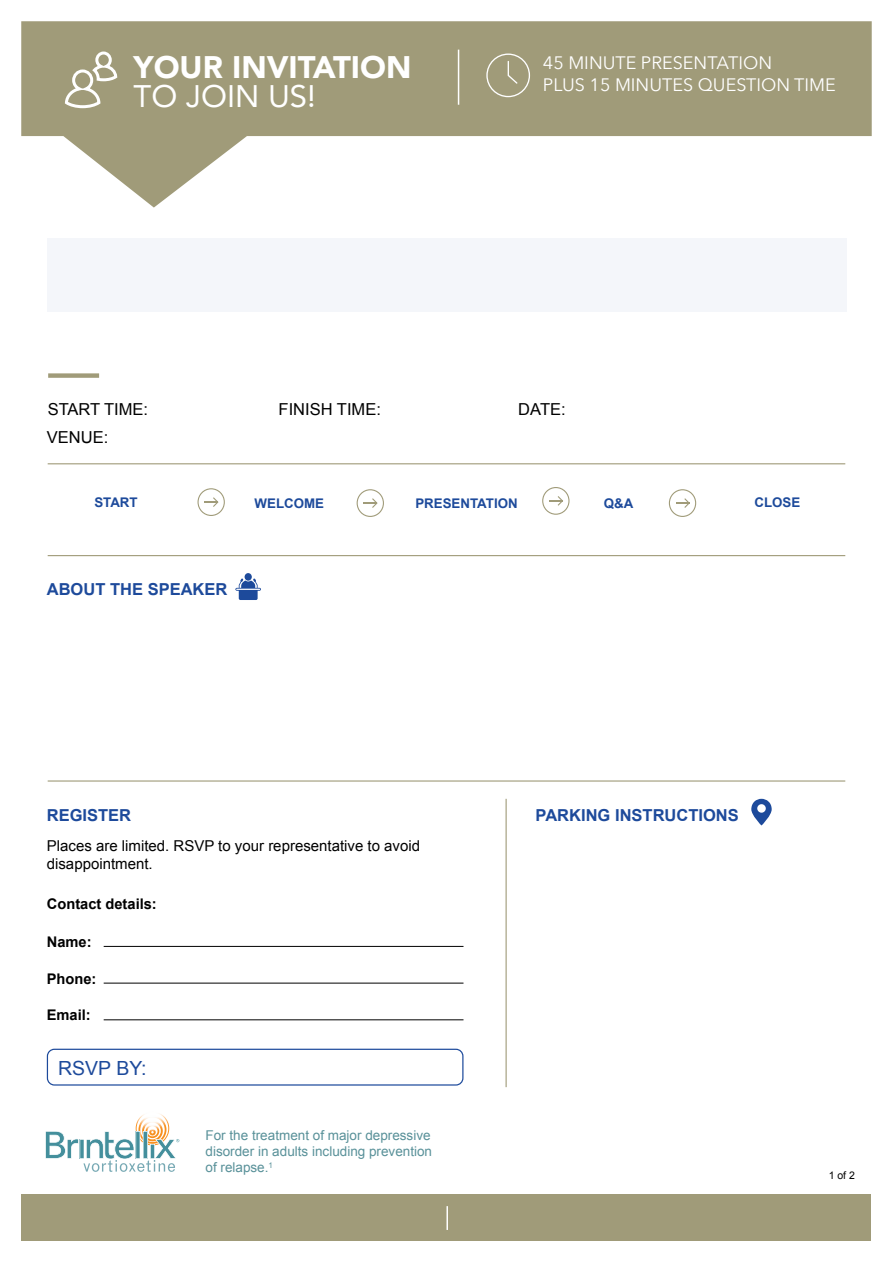
<style>
.page{position:relative;width:893px;height:1263px;background:#fff}
.page>*{position:absolute;margin:0;border:0;box-sizing:border-box;transform-origin:0 0}
.t1{font:900 31.2px "Avenir";color:#fff}
.t2{font:31.2px "Avenir";color:#fff}
.t3{font:19.5px "Arial";color:#1d4a9b}
.t4{font:18px/21.6px "Avenir Next";color:#fff}
.t5{font:700 16.5px "Arial";color:#1d4a9b}
.t6{font:16.5px "Arial";color:#000}
.t7{font:15px/18px "Arial";color:#000}
.t8{font:700 14.7px "Arial";color:#000}
.t9{font:13.5px/16.2px "Arial";color:#599199;text-align:justify}
.t10{font:700 13.35px "Arial";color:#1d4a9b}
.t11{font:10.5px "Arial";color:#000}
.s1{font-style:inherit}
</style>
<div class="page">
<svg style="left:21px;top:21px;width:851px;height:187px;fill:#a09b79"></svg>
<svg style="left:486px;top:54px;width:44px;height:43px;background:#aaa687"></svg>
<hr style="left:458px;top:50px;width:1px;height:55px;background:#fff">
<svg style="left:63px;top:50px;width:56px;height:60px;background:#b2ae92"></svg>
<hr style="left:104px;top:946px;width:359px;height:1px;background:#000">
<hr style="left:104px;top:1019px;width:359px;height:1px;background:#000">
<hr style="left:104px;top:983px;width:359px;height:1px;background:#000">
<div style="left:47px;top:1049px;width:416px;height:36px;border:1px solid #1d4a9b;border-radius:7px"></div>
<div style="left:21px;top:1193px;width:850px;height:47px;background:#a09b79"></div>
<svg style="left:235px;top:578px;width:26px;height:22px"></svg>
<div style="left:245px;top:573px;width:7px;height:8px;background:#1d4a9b;border-radius:50%"></div>
<svg style="left:197px;top:488px;width:28px;height:28px"></svg>
<svg style="left:357px;top:489px;width:27px;height:28px"></svg>
<svg style="left:542px;top:487px;width:27px;height:28px"></svg>
<svg style="left:669px;top:489px;width:27px;height:28px"></svg>
<hr style="left:48px;top:463px;width:797px;height:1px;background:#a09b79">
<hr style="left:48px;top:555px;width:797px;height:1px;background:#a09b79">
<hr style="left:506px;top:799px;width:1px;height:288px;background:#a09b79">
<svg style="left:751px;top:799px;width:21px;height:26px"></svg>
<hr style="left:48px;top:780px;width:797px;height:1px;background:#a09b79">
<img style="left:136px;top:1114px;width:33px;height:15px">
<img style="left:138px;top:1115px;width:28px;height:14px">
<img style="left:142px;top:1120px;width:21px;height:9px">
<img style="left:146px;top:1124px;width:13px;height:5px">
<svg style="left:45px;top:1129px;width:134px;height:43px"></svg>
<div style="left:47px;top:238px;width:800px;height:74px;background:#f4f6fa"></div>
<div style="left:48px;top:373px;width:51px;height:5px;background:#a09b79"></div>
<hr style="left:446px;top:1206px;width:2px;height:24px;background:#fff">
<h1 class="t1" style="left:134px;top:40px;width:279px">YOUR INVITATION</h1>
<h1 class="t2" style="left:134px;top:71px;width:184px">TO JOIN US!</h1>
<h3 class="t4" style="left:543px;top:51px;width:294px">45 MINUTE PRESENTATION<br>PLUS 15 MINUTES QUESTION TIME</h3>
<p class="t6" style="left:48px;top:398px;width:102px">START TIME:</p>
<p class="t6" style="left:279px;top:398px;width:104px">FINISH TIME:</p>
<p class="t6" style="left:518px;top:398px;width:49px">DATE:</p>
<p class="t6" style="left:47px;top:426px;width:63px">VENUE:</p>
<p class="t10" style="left:94px;top:493px;width:45px">START</p>
<p class="t10" style="left:255px;top:494px;width:71px">WELCOME</p>
<p class="t10" style="left:415px;top:494px;width:104px">PRESENTATION</p>
<p class="t10" style="left:604px;top:494px;width:31px">Q&amp;A</p>
<p class="t10" style="left:754px;top:493px;width:47px">CLOSE</p>
<p class="t5" style="left:47px;top:578px;width:182px">ABOUT THE SPEAKER</p>
<p class="t5" style="left:47px;top:804px;width:86px">REGISTER</p>
<p class="t7" style="left:47px;top:837px;width:375px">Places are limited. RSVP to your representative to avoid disappointment.</p>
<p class="t8" style="left:47px;top:894px;width:112px">Contact details:</p>
<p class="t8" style="left:47px;top:932px;width:46px">Name:</p>
<p class="t8" style="left:47px;top:969px;width:51px">Phone:</p>
<p class="t8" style="left:47px;top:1005px;width:46px">Email:</p>
<h2 class="t3" style="left:58px;top:1056px;width:90px">RSVP BY:</h2>
<p class="t9" style="left:206px;top:1127px;width:228px">For the treatment of major depressive disorder in adults including prevention of relapse.<sup>1</sup></p>
<p class="t5" style="left:536px;top:804px;width:205px">PARKING INSTRUCTIONS</p>
<p class="t11" style="left:829px;top:1168px;width:28px"><span class="s1">1</span> of 2</p>
</div>
